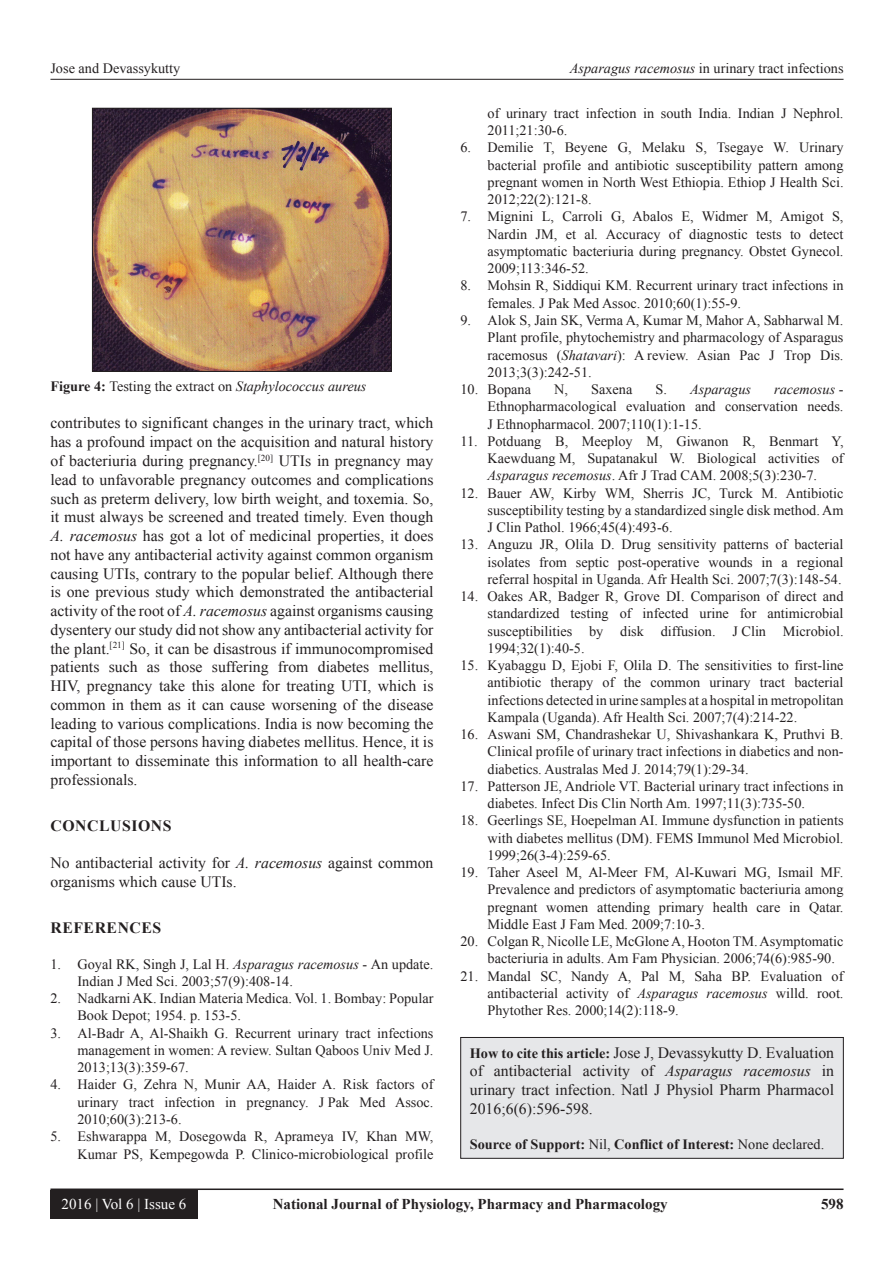
<style>
.page{position:relative;width:894px;height:1263px;background:#fff}
.page>*{position:absolute;margin:0;border:0;box-sizing:border-box;transform-origin:0 0}
.TX{font:15.75px/18.8px "Times New Roman";color:#231f20;text-align:justify}
.HTC{font:15.75px/18.8px "Times New Roman";color:#231f20;text-align:justify}
.t1{font:700 15.75px "Times New Roman";letter-spacing:.035em;color:#231f20}
.RF{font:700 15px "Times New Roman";color:#231f20}
.RF_VOL{font:15px "Times New Roman";color:#fff}
.REF{font:14.25px/17.2px "Times New Roman";color:#231f20;text-align:justify}
.HTC-2{font:700 14.25px "Times New Roman";color:#231f20}
.FGC{font:italic 14.25px "Times New Roman";color:#231f20}
.REF-2{font:italic 14.25px "Times New Roman";color:#231f20}
.s1{font-style:italic}
.s2{font-weight:700;font-style:normal}
.s3{font-style:normal}
.s4{font-weight:700;font-size:14.25px}
.s5{font-weight:400}
</style>
<div class="page">
<hr style="left:50px;top:79px;width:793px;height:1px;background:#231f20">
<hr style="left:50px;top:1188px;width:793px;height:2px;background:#231f20">
<div style="left:50px;top:1190px;width:147px;height:28px;background:#231f20"></div>
<img style="left:94px;top:110px;width:295px;height:260px">
<div style="left:92px;top:108px;width:299px;height:264px;border:1px solid #231f20"></div>
<div style="left:460px;top:1037px;width:383px;height:121px;background:#e6e7e9"></div>
<div style="left:460px;top:1037px;width:383px;height:121px;border:1px solid #231f20"></div>
<p class="REF" style="left:50px;top:59px;width:131px">Jose and Devassykutty</p>
<p class="REF" style="left:569px;top:59px;width:275px"><span class="s1">Asparagus racemosus</span> in urinary tract infections</p>
<p class="FGC" style="left:50px;top:376px;width:317px"><span class="s2">Figure 4:</span> <span class="s3">Testing the extract on</span> Staphylococcus aureus</p>
<p class="TX" style="left:50px;top:413px;width:384px">contributes to significant changes in the urinary tract, which has a profound impact on the acquisition and natural history of bacteriuria during pregnancy.<sup>[20]</sup> UTIs in pregnancy may lead to unfavorable pregnancy outcomes and complications such as preterm delivery, low birth weight, and toxemia. So, it must always be screened and treated timely. Even though <span class="s1">A. racemosus</span> has got a lot of medicinal properties, it does not have any antibacterial activity against common organism causing UTIs, contrary to the popular belief. Although there is one previous study which demonstrated the antibacterial activity of the root of <span class="s1">A. racemosus</span> against organisms causing dysentery our study did not show any antibacterial activity for the plant.<sup>[21]</sup> So, it can be disastrous if immunocompromised patients such as those suffering from diabetes mellitus, HIV, pregnancy take this alone for treating UTI, which is common in them as it can cause worsening of the disease leading to various complications. India is now becoming the capital of those persons having diabetes mellitus. Hence, it is important to disseminate this information to all health-care professionals.</p>
<h1 class="t1" style="left:50px;top:814px;width:123px">CONCLUSIONS</h1>
<p class="TX" style="left:50px;top:853px;width:384px">No antibacterial activity for <span class="s1">A. racemosus</span> against common organisms which cause UTIs.</p>
<h1 class="t1" style="left:50px;top:916px;width:112px">REFERENCES</h1>
<p class="REF" style="left:77px;top:954px;width:357px;text-indent:-27px">1. Goyal RK, Singh J, Lal H. <span class="s1">Asparagus racemosus</span> - An update.<br>Indian J Med Sci. 2003;57(9):408-14.</p>
<p class="REF" style="left:77px;top:989px;width:357px;text-indent:-27px">2. Nadkarni AK. Indian Materia Medica. Vol. 1. Bombay: Popular<br>Book Depot; 1954. p. 153-5.</p>
<p class="REF" style="left:77px;top:1023px;width:357px;text-indent:-27px">3. Al-Badr A, Al-Shaikh G. Recurrent urinary tract infections management in women: A review. Sultan Qaboos Univ Med J.<br>2013;13(3):359-67.</p>
<p class="REF" style="left:77px;top:1075px;width:357px;text-indent:-27px">4. Haider G, Zehra N, Munir AA, Haider A. Risk factors of urinary tract infection in pregnancy. J Pak Med Assoc.<br>2010;60(3):213-6.</p>
<p class="REF" style="left:50px;top:1127px;width:384px;text-align:right">5. Eshwarappa M, Dosegowda R, Aprameya IV, Khan MW,<br>Kumar PS, Kempegowda P. Clinico-microbiological profile</p>
<p class="REF" style="left:487px;top:104px;width:357px">of urinary tract infection in south India. Indian J Nephrol.<br>2011;21:30-6.</p>
<p class="REF" style="left:487px;top:139px;width:357px;text-indent:-27px">6. Demilie T, Beyene G, Melaku S, Tsegaye W. Urinary bacterial profile and antibiotic susceptibility pattern among pregnant women in North West Ethiopia. Ethiop J Health Sci.<br>2012;22(2):121-8.</p>
<p class="REF" style="left:487px;top:208px;width:357px;text-indent:-27px">7. Mignini L, Carroli G, Abalos E, Widmer M, Amigot S, Nardin JM, et al<span class="s1">.</span> Accuracy of diagnostic tests to detect asymptomatic bacteriuria during pregnancy. Obstet Gynecol.<br>2009;113:346-52.</p>
<p class="REF" style="left:487px;top:277px;width:357px;text-indent:-27px">8. Mohsin R, Siddiqui KM. Recurrent urinary tract infections in females. J Pak Med Assoc. 2010;60(1):55-9.</p>
<p class="REF" style="left:487px;top:311px;width:357px;text-indent:-27px">9. Alok S, Jain SK, Verma A, Kumar M, Mahor A, Sabharwal M.<br>Plant profile, phytochemistry and pharmacology of Asparagus racemosus (<span class="s1">Shatavari</span>): A review. Asian Pac J Trop Dis.<br>2013;3(3):242-51.</p>
<p class="REF" style="left:460px;top:380px;width:72px">10. Bopana</p>
<p class="REF" style="left:554px;top:380px;width:15px">N,</p>
<p class="REF" style="left:591px;top:380px;width:43px">Saxena</p>
<p class="REF-2" style="left:655px;top:379px;width:97px"><span class="s3">S.</span> Asparagus</p>
<p class="REF" style="left:487px;top:380px;width:357px;text-indent:286px"><span class="s1">racemosus</span> - Ethnopharmacological evaluation and conservation needs.<br>J Ethnopharmacol. 2007;110(1):1-15.</p>
<p class="REF" style="left:487px;top:432px;width:357px;text-indent:-27px">11. Potduang B, Meeploy M, Giwanon R, Benmart Y, Kaewduang M, Supatanakul W. Biological activities of <span class="s1">Asparagus recemosus</span>. Afr J Trad CAM. 2008;5(3):230-7.</p>
<p class="REF" style="left:487px;top:484px;width:357px;text-indent:-27px">12. Bauer AW, Kirby WM, Sherris JC, Turck M. Antibiotic susceptibility testing by a standardized single disk method. Am J Clin Pathol. 1966;45(4):493-6.</p>
<p class="REF" style="left:487px;top:535px;width:357px;text-indent:-27px">13. Anguzu JR, Olila D. Drug sensitivity patterns of bacterial isolates from septic post-operative wounds in a regional referral hospital in Uganda. Afr Health Sci. 2007;7(3):148-54.</p>
<p class="REF" style="left:487px;top:587px;width:357px;text-indent:-27px">14. Oakes AR, Badger R, Grove DI. Comparison of direct and standardized testing of infected urine for antimicrobial susceptibilities by disk diffusion. J Clin Microbiol.<br>1994;32(1):40-5.</p>
<p class="REF" style="left:487px;top:656px;width:357px;text-indent:-27px">15. Kyabaggu D, Ejobi F, Olila D. The sensitivities to first-line antibiotic therapy of the common urinary tract bacterial infections detected in urine samples at a hospital in metropolitan Kampala (Uganda). Afr Health Sci. 2007;7(4):214-22.</p>
<p class="REF" style="left:487px;top:725px;width:357px;text-indent:-27px">16. Aswani SM, Chandrashekar U, Shivashankara K, Pruthvi B.<br>Clinical profile of urinary tract infections in diabetics and non&shy;diabetics. Australas Med J. 2014;79(1):29-34.</p>
<p class="REF" style="left:487px;top:777px;width:357px;text-indent:-27px">17. Patterson JE, Andriole VT. Bacterial urinary tract infections in diabetes. Infect Dis Clin North Am. 1997;11(3):735-50.</p>
<p class="REF" style="left:487px;top:811px;width:357px;text-indent:-27px">18. Geerlings SE, Hoepelman AI. Immune dysfunction in patients with diabetes mellitus (DM). FEMS Immunol Med Microbiol.<br>1999;26(3-4):259-65.</p>
<p class="REF" style="left:487px;top:863px;width:357px;text-indent:-27px">19. Taher Aseel M, Al-Meer FM, Al-Kuwari MG, Ismail MF.<br>Prevalence and predictors of asymptomatic bacteriuria among pregnant women attending primary health care in Qatar.<br>Middle East J Fam Med. 2009;7:10-3.</p>
<p class="REF" style="left:487px;top:932px;width:357px;text-indent:-27px">20. Colgan R, Nicolle LE, McGlone A, Hooton TM. Asymptomatic bacteriuria in adults. Am Fam Physician. 2006;74(6):985-90.</p>
<p class="REF" style="left:487px;top:967px;width:357px;text-indent:-27px">21. Mandal SC, Nandy A, Pal M, Saha BP. Evaluation of antibacterial activity of <span class="s1">Asparagus racemosus</span> willd. root.<br>Phytother Res. 2000;14(2):118-9.</p>
<p class="HTC" style="left:469px;top:1042px;width:365px"><span class="s4">How to cite this article:</span> Jose J, Devassykutty D. Evaluation of antibacterial activity of <span class="s1">Asparagus racemosus</span> in urinary tract infection. Natl J Physiol Pharm Pharmacol 2016;6(6):596-598.</p>
<p class="HTC-2" style="left:469px;top:1134px;width:356px">Source of Support: <span class="s5">Nil,</span> Conflict of Interest: <span class="s5">None declared.</span></p>
<p class="RF_VOL" style="left:62px;top:1193px;width:126px">2016 | Vol 6 | Issue 6</p>
<p class="RF" style="left:272px;top:1193px;width:396px">National Journal of Physiology, Pharmacy and Pharmacology</p>
<p class="RF" style="left:820px;top:1193px;width:24px">598</p>
</div>
